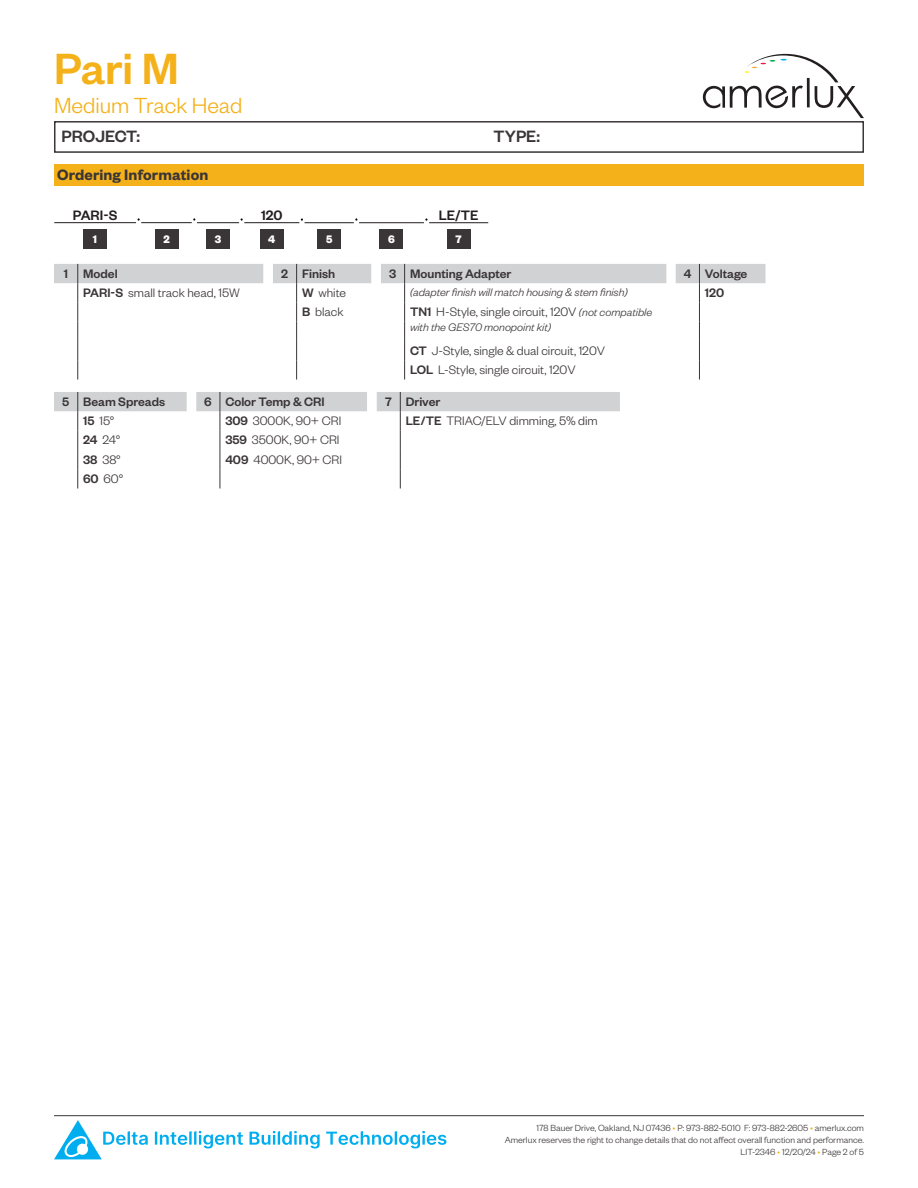
<style>
.page{position:relative;width:918px;height:1188px;background:#fff}
.page>*{position:absolute;margin:0;border:0;box-sizing:border-box;transform-origin:0 0}
.t1{font:500 48px "Founders Grotesk";color:#f4b119}
.t2{font:300 24px "Founders Grotesk";color:#f4b119}
.t3{font:500 18px "Founders Grotesk";color:#3a3537}
.t4{font:600 16.5px "Founders Grotesk";letter-spacing:.01em;color:#3a3537}
.t5{font:500 15px "Founders Grotesk";color:#231f20}
.t6{font:300 13.5px "Founders Grotesk";color:#3a3537}
.t7{font:500 13.5px "Founders Grotesk";color:#3a3537}
.t8{font:italic 300 12px "Founders Grotesk";color:#3a3537}
.t9{font:700 12px "Founders Grotesk";color:#fff}
.t10{font:300 9.75px/11.7px "Founders Grotesk";color:#3a3537;text-align:right}
.s1{font-weight:500}
.s2{font-style:italic;font-size:12px}
.s3{color:#f4b119}
</style>
<div class="page">
<hr style="left:54px;top:1115px;width:810px;height:1px;background:#3a3537">
<div style="left:54px;top:121px;width:810px;height:32px;border:2px solid #3a3537"></div>
<svg style="left:54px;top:1120px;width:94px;height:39px"></svg>
<svg style="left:155px;top:1131px;width:88px;height:17px"></svg>
<svg style="left:250px;top:1131px;width:70px;height:17px"></svg>
<svg style="left:326px;top:1131px;width:120px;height:17px"></svg>
<svg style="left:703px;top:54px;width:161px;height:64px"></svg>
<hr style="left:54px;top:222px;width:82px;height:1px;background:#3a3537">
<hr style="left:141px;top:222px;width:51px;height:1px;background:#3a3537">
<hr style="left:244px;top:222px;width:55px;height:1px;background:#3a3537">
<hr style="left:359px;top:222px;width:65px;height:1px;background:#3a3537">
<hr style="left:429px;top:222px;width:59px;height:1px;background:#3a3537">
<hr style="left:197px;top:222px;width:42px;height:1px;background:#3a3537">
<hr style="left:305px;top:222px;width:49px;height:1px;background:#3a3537">
<div style="left:83px;top:229px;width:24px;height:20px;background:#3a3537"></div>
<div style="left:155px;top:229px;width:23px;height:20px;background:#3a3537"></div>
<div style="left:206px;top:229px;width:24px;height:20px;background:#3a3537"></div>
<div style="left:260px;top:229px;width:24px;height:20px;background:#3a3537"></div>
<div style="left:317px;top:230px;width:24px;height:19px;background:#3a3537"></div>
<div style="left:380px;top:230px;width:23px;height:19px;background:#3a3537"></div>
<div style="left:447px;top:230px;width:24px;height:19px;background:#3a3537"></div>
<svg style="left:54px;top:264px;width:712px;height:116px"></svg>
<svg style="left:54px;top:392px;width:566px;height:96px"></svg>
<div style="left:54px;top:164px;width:810px;height:22px;background:#f4b119"></div>
<h1 class="t1" style="left:54px;top:39px;width:126px">Pari M</h1>
<h2 class="t2" style="left:54px;top:91px;width:190px">Medium Track Head</h2>
<h3 class="t3" style="left:62px;top:125px;width:80px">PROJECT:</h3>
<h3 class="t3" style="left:494px;top:125px;width:48px">TYPE:</h3>
<p class="t4" style="left:57px;top:165px;width:153px">Ordering Information</p>
<p class="t5" style="left:73px;top:206px;width:46px">PARI-S</p>
<p class="t5" style="left:261px;top:206px;width:23px">120</p>
<p class="t5" style="left:439px;top:206px;width:41px">LE/TE</p>
<p class="t9" style="left:93px;top:231px;width:6px">1</p>
<p class="t9" style="left:163px;top:231px;width:8px">2</p>
<p class="t9" style="left:215px;top:231px;width:8px">3</p>
<p class="t9" style="left:268px;top:231px;width:9px">4</p>
<p class="t9" style="left:326px;top:232px;width:8px">5</p>
<p class="t9" style="left:388px;top:232px;width:8px">6</p>
<p class="t9" style="left:456px;top:232px;width:8px">7</p>
<p class="t7" style="left:64px;top:265px;width:6px">1</p>
<p class="t7" style="left:83px;top:265px;width:36px">Model</p>
<p class="t7" style="left:281px;top:265px;width:8px">2</p>
<p class="t7" style="left:302px;top:265px;width:35px">Finish</p>
<p class="t7" style="left:389px;top:265px;width:9px">3</p>
<p class="t7" style="left:410px;top:265px;width:103px">Mounting Adapter</p>
<p class="t7" style="left:684px;top:265px;width:9px">4</p>
<p class="t7" style="left:705px;top:265px;width:44px">Voltage</p>
<p class="t6" style="left:83px;top:284px;width:158px"><span class="s1">PARI-S</span> small track head, 15W</p>
<p class="t6" style="left:302px;top:284px;width:46px"><span class="s1">W</span> white</p>
<p class="t8" style="left:410px;top:285px;width:219px">(adapter finish will match housing &amp; stem finish)</p>
<p class="t7" style="left:705px;top:284px;width:21px">120</p>
<p class="t6" style="left:302px;top:304px;width:43px"><span class="s1">B</span> black</p>
<p class="t6" style="left:410px;top:304px;width:244px"><span class="s1">TN1</span> H-Style, single circuit, 120V <span class="s2">(not compatible</span></p>
<p class="t8" style="left:410px;top:320px;width:143px">with the GES70 monopoint kit)</p>
<p class="t6" style="left:410px;top:342px;width:197px"><span class="s1">CT</span> J-Style, single &amp; dual circuit, 120V</p>
<p class="t6" style="left:410px;top:362px;width:167px"><span class="s1">LOL</span> L-Style, single circuit, 120V</p>
<p class="t7" style="left:62px;top:393px;width:9px">5</p>
<p class="t7" style="left:83px;top:393px;width:83px">Beam Spreads</p>
<p class="t7" style="left:204px;top:393px;width:9px">6</p>
<p class="t7" style="left:225px;top:393px;width:101px">Color Temp &amp; CRI</p>
<p class="t7" style="left:385px;top:393px;width:8px">7</p>
<p class="t7" style="left:406px;top:393px;width:36px">Driver</p>
<p class="t6" style="left:83px;top:413px;width:33px"><span class="s1">15</span> 15°</p>
<p class="t6" style="left:225px;top:413px;width:117px"><span class="s1">309</span> 3000K, 90+ CRI</p>
<p class="t6" style="left:406px;top:413px;width:193px"><span class="s1">LE/TE</span> TRIAC/ELV dimming, 5% dim</p>
<p class="t6" style="left:83px;top:432px;width:38px"><span class="s1">24</span> 24°</p>
<p class="t6" style="left:225px;top:432px;width:116px"><span class="s1">359</span> 3500K, 90+ CRI</p>
<p class="t6" style="left:83px;top:451px;width:39px"><span class="s1">38</span> 38°</p>
<p class="t6" style="left:225px;top:451px;width:118px"><span class="s1">409</span> 4000K, 90+ CRI</p>
<p class="t6" style="left:83px;top:471px;width:42px"><span class="s1">60</span> 60°</p>
<p class="t10" style="left:505px;top:1122px;width:361px">178 Bauer Drive, Oakland, NJ 07436 <span class="s3">•</span> P: 973-882-5010 F: 973-882-2605 <span class="s3">•</span> amerlux.com<br>Amerlux reserves the right to change details that do not affect overall function and performance.<br>LIT-2346 <span class="s3">•</span> 12/20/24 <span class="s3">•</span> Page 2 of 5</p>
</div>
